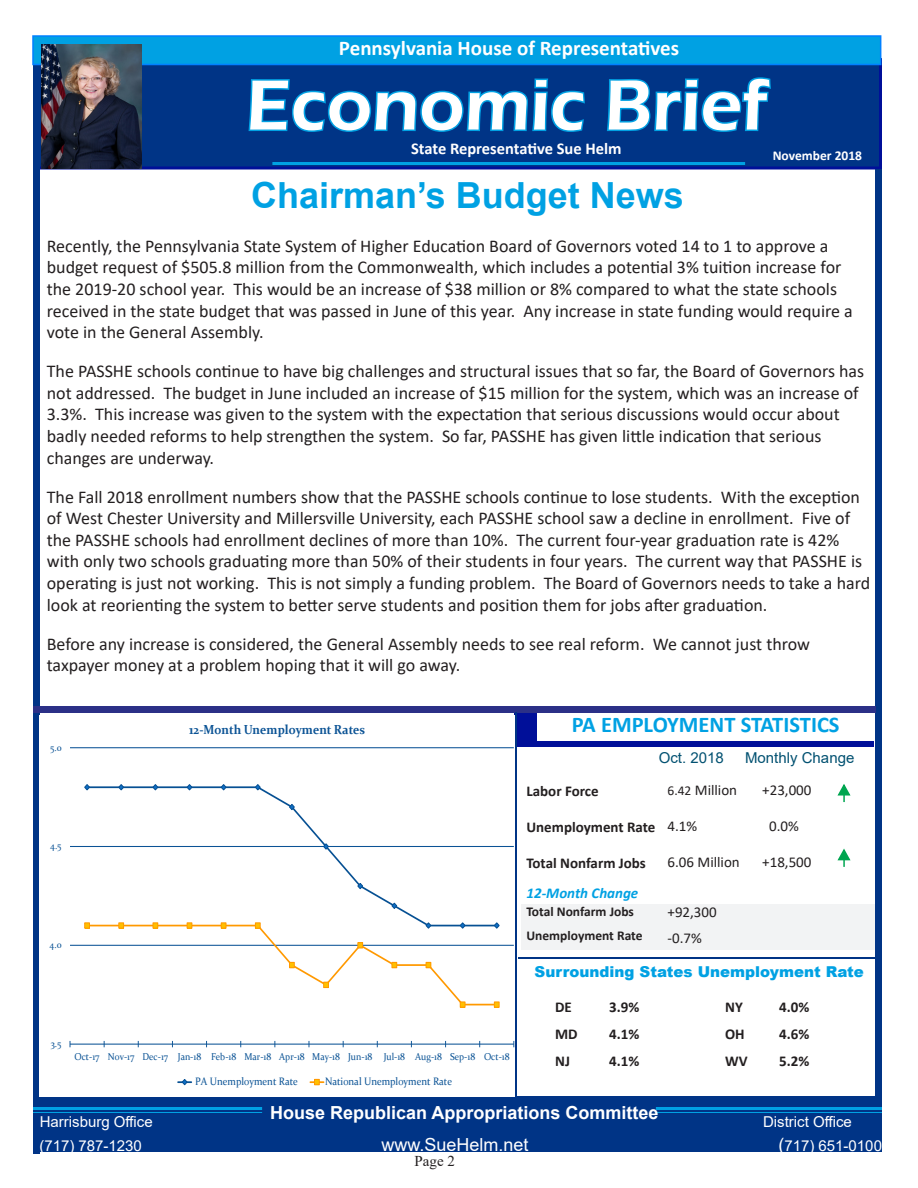
<style>
.page{position:relative;width:918px;height:1188px;background:#fff}
.page>*{position:absolute;margin:0;border:0;box-sizing:border-box;transform-origin:0 0}
.t1{font:600 73.5px "Eras ITC";color:#fff}
.t2{font:700 36px "Arial";color:#00a1e3}
.t3{font:700 22.5px "Calibri";color:#00a1e3}
.t4{font:700 21px "Calibri";color:#fff}
.t5{font:18px/21.6px "Calibri";color:#231f20}
.t6{font:700 18px "Arial";color:#fff}
.t7{font:18px "Arial";color:#fff}
.t8{font:700 16.5px "Calibri";color:#fff}
.t9{font:700 15px "Calibri";color:#231f20}
.t10{font:15px "Calibri";color:#231f20}
.t11{font:15px "Arial";color:#fff}
.t12{font:900 15px "Arial";color:#00a1e3}
.t13{font:15px "Arial";color:#025171}
.t14{font:italic 700 15px "Calibri";color:#00a1e3}
.t15{font:15px "Times New Roman";color:#231f20}
.t16{font:700 13.5px "Calibri";color:#231f20}
.t17{font:700 13.5px "Calibri";color:#fff}
.t18{font:700 13.05px "Constantia";color:#0b5395;scale:.9 1}
.t19{font:10.8px "Constantia";color:#0b5395;scale:.9 1}
.t20{font:10.05px "Constantia";color:#0b5395;scale:.9 1}
.s1{font-size:13.5px}
.s2{font-size:18px}
</style>
<div class="page">
<div style="left:521px;top:904px;width:354px;height:45px;background:#f2f3f4"></div>
<div style="left:36px;top:1097px;width:846px;height:55px;background:#003486"></div>
<div style="left:34px;top:58px;width:848px;height:112px;background:#003486;border:3px solid #000f99"></div>
<div style="left:33px;top:36px;width:6px;height:1117px;background:#003486"></div>
<div style="left:876px;top:170px;width:6px;height:927px;background:#003486"></div>
<div style="left:515px;top:711px;width:22px;height:36px;background:#000f99"></div>
<div style="left:536px;top:741px;width:338px;height:6px;background:#000f99"></div>
<div style="left:33px;top:706px;width:843px;height:7px;background:#2b3087"></div>
<hr style="left:515px;top:713px;width:2px;height:384px;background:#003486">
<svg style="left:247px;top:65px;width:340px;height:67px"></svg>
<svg style="left:607px;top:77px;width:164px;height:55px"></svg>
<hr style="left:272px;top:162px;width:473px;height:3px;background:#00a1e3">
<hr style="left:656px;top:1107px;width:226px;height:3px;background:#00a1e3">
<hr style="left:656px;top:1112px;width:226px;height:1px;background:#00a1e3">
<hr style="left:33px;top:1107px;width:229px;height:3px;background:#00a1e3">
<hr style="left:33px;top:1112px;width:229px;height:1px;background:#00a1e3">
<div style="left:32px;top:35px;width:849px;height:30px;background:#00a1e3;border:2px solid #0181ff"></div>
<hr style="left:518px;top:957px;width:362px;height:2px;background:#003486">
<svg style="left:837px;top:784px;width:14px;height:18px"></svg>
<svg style="left:837px;top:848px;width:14px;height:19px"></svg>
<hr style="left:70px;top:945px;width:444px;height:1px;background:#0b5395">
<hr style="left:70px;top:846px;width:444px;height:1px;background:#0b5395">
<hr style="left:70px;top:747px;width:444px;height:1px;background:#0b5395">
<hr style="left:70px;top:1044px;width:444px;height:1px;background:#0b5395">
<svg style="left:90px;top:786px;width:334px;height:136px"></svg>
<svg style="left:84px;top:784px;width:6px;height:7px"></svg>
<svg style="left:118px;top:784px;width:6px;height:7px"></svg>
<svg style="left:152px;top:784px;width:7px;height:7px"></svg>
<svg style="left:186px;top:784px;width:7px;height:7px"></svg>
<svg style="left:220px;top:784px;width:7px;height:7px"></svg>
<svg style="left:255px;top:784px;width:6px;height:7px"></svg>
<svg style="left:289px;top:804px;width:6px;height:6px"></svg>
<svg style="left:323px;top:843px;width:6px;height:7px"></svg>
<svg style="left:357px;top:883px;width:6px;height:7px"></svg>
<svg style="left:391px;top:902px;width:6px;height:7px"></svg>
<svg style="left:84px;top:922px;width:416px;height:86px"></svg>
<svg style="left:178px;top:1079px;width:13px;height:7px"></svg>
<svg style="left:310px;top:1079px;width:14px;height:6px"></svg>
<img style="left:41px;top:44px;width:101px;height:124px">
<p class="t4" style="left:339px;top:33px;width:342px">Pennsylvania House of Representatives</p>
<p class="t4" style="left:310px;top:38px;width:394px">House Republican Appropriations Committee</p>
<p class="t1" style="left:246px;top:64px;width:523px">Economic Brief</p>
<p class="t8" style="left:411px;top:136px;width:212px">State Representative Sue Helm</p>
<p class="t2" style="left:251px;top:170px;width:434px">Chairman’s Budget News</p>
<p class="t17" style="left:773px;top:146px;width:91px">November 2018</p>
<p class="t5" style="left:47px;top:235px;width:808px">Recently, the Pennsylvania State System of Higher Education Board of Governors voted 14 to 1 to approve a budget request of $505.8 million from the Commonwealth, which includes a potential 3% tuition increase for the 2019-20 school year. This would be an increase of $38 million or 8% compared to what the state schools received in the state budget that was passed in June of this year. Any increase in state funding would require a vote in the General Assembly.</p>
<p class="t5" style="left:47px;top:360px;width:819px">The PASSHE schools continue to have big challenges and structural issues that so far, the Board of Governors has not addressed. The budget in June included an increase of $15 million for the system, which was an increase of 3.3%. This increase was given to the system with the expectation that serious discussions would occur about badly needed reforms to help strengthen the system. So far, PASSHE has given little indication that serious changes are underway.</p>
<p class="t5" style="left:47px;top:485px;width:825px">The Fall 2018 enrollment numbers show that the PASSHE schools continue to lose students. With the exception of West Chester University and Millersville University, each PASSHE school saw a decline in enrollment. Five of the PASSHE schools had enrollment declines of more than 10%. The current four-year graduation rate is 42% with only two schools graduating more than 50% of their students in four years. The current way that PASSHE is operating is just not working. This is not simply a funding problem. The Board of Governors needs to take a hard look at reorienting the system to better serve students and position them for jobs after graduation.</p>
<p class="t5" style="left:47px;top:632px;width:765px">Before any increase is considered, the General Assembly needs to see real reform. We cannot just throw taxpayer money at a problem hoping that it will go away.</p>
<p class="t20" style="left:50px;top:740px;width:14px">5.0</p>
<p class="t20" style="left:50px;top:839px;width:14px">4.5</p>
<p class="t20" style="left:50px;top:938px;width:15px">4.0</p>
<p class="t18" style="left:189px;top:720px;width:197px">12-Month Unemployment Rates</p>
<p class="t20" style="left:51px;top:1037px;width:13px">3.5</p>
<p class="t20" style="left:75px;top:1050px;width:485px">Oct-17 Nov-17 Dec-17 Jan-18 Feb-18 Mar-18 Apr-18 May-18 Jun-18 Jul-18 Aug-18 Sep-18 Oct-18</p>
<p class="t19" style="left:195px;top:1074px;width:116px">PA Unemployment Rate</p>
<p class="t19" style="left:325px;top:1074px;width:142px">National Unemployment Rate</p>
<p class="t3" style="left:572px;top:709px;width:269px">PA EMPLOYMENT STATISTICS</p>
<p class="t13" style="left:659px;top:747px;width:67px">Oct. 2018</p>
<p class="t13" style="left:745px;top:747px;width:111px">Monthly Change</p>
<p class="t9" style="left:526px;top:780px;width:74px">Labor Force</p>
<p class="t9" style="left:526px;top:816px;width:130px">Unemployment Rate</p>
<p class="t9" style="left:526px;top:852px;width:121px">Total Nonfarm Jobs</p>
<p class="t14" style="left:526px;top:883px;width:113px">12-Month Change</p>
<p class="t16" style="left:526px;top:902px;width:109px">Total Nonfarm Jobs</p>
<p class="t16" style="left:526px;top:926px;width:118px">Unemployment Rate</p>
<p class="t10" style="left:668px;top:780px;width:71px"><span class="s1">6.42</span> Million</p>
<p class="t10" style="left:668px;top:816px;width:31px">4.1%</p>
<p class="t10" style="left:668px;top:852px;width:74px">6.06 Million</p>
<p class="t10" style="left:668px;top:902px;width:51px">+92,300</p>
<p class="t10" style="left:668px;top:927px;width:36px">-0.7%</p>
<p class="t10" style="left:762px;top:780px;width:51px">+23,000</p>
<p class="t10" style="left:769px;top:816px;width:31px">0.0%</p>
<p class="t10" style="left:762px;top:852px;width:51px">+18,500</p>
<p class="t12" style="left:535px;top:961px;width:331px">Surrounding States Unemployment Rate</p>
<p class="t9" style="left:725px;top:997px;width:19px">NY</p>
<p class="t9" style="left:779px;top:997px;width:32px">4.0%</p>
<p class="t9" style="left:725px;top:1024px;width:21px">OH</p>
<p class="t9" style="left:779px;top:1024px;width:32px">4.6%</p>
<p class="t9" style="left:725px;top:1051px;width:24px">WV</p>
<p class="t9" style="left:779px;top:1051px;width:32px">5.2%</p>
<p class="t9" style="left:555px;top:997px;width:18px">DE</p>
<p class="t9" style="left:609px;top:997px;width:32px">3.9%</p>
<p class="t9" style="left:555px;top:1024px;width:24px">MD</p>
<p class="t9" style="left:609px;top:1024px;width:32px">4.1%</p>
<p class="t9" style="left:555px;top:1051px;width:16px">NJ</p>
<p class="t9" style="left:609px;top:1051px;width:32px">4.1%</p>
<p class="t6" style="left:270px;top:1100px;width:390px">House Republican Appropriations Committee</p>
<p class="t11" style="left:40px;top:1111px;width:114px">Harrisburg Office</p>
<p class="t11" style="left:763px;top:1111px;width:90px">District Office</p>
<p class="t11" style="left:39px;top:1136px;width:104px">(717) 787-1230</p>
<p class="t7" style="left:382px;top:1132px;width:148px">www.SueHelm.net</p>
<p class="t11" style="left:779px;top:1136px;width:105px"><span class="s2">(</span>717) 651-0100</p>
<p class="t15" style="left:415px;top:1150px;width:42px">Page 2</p>
</div>
